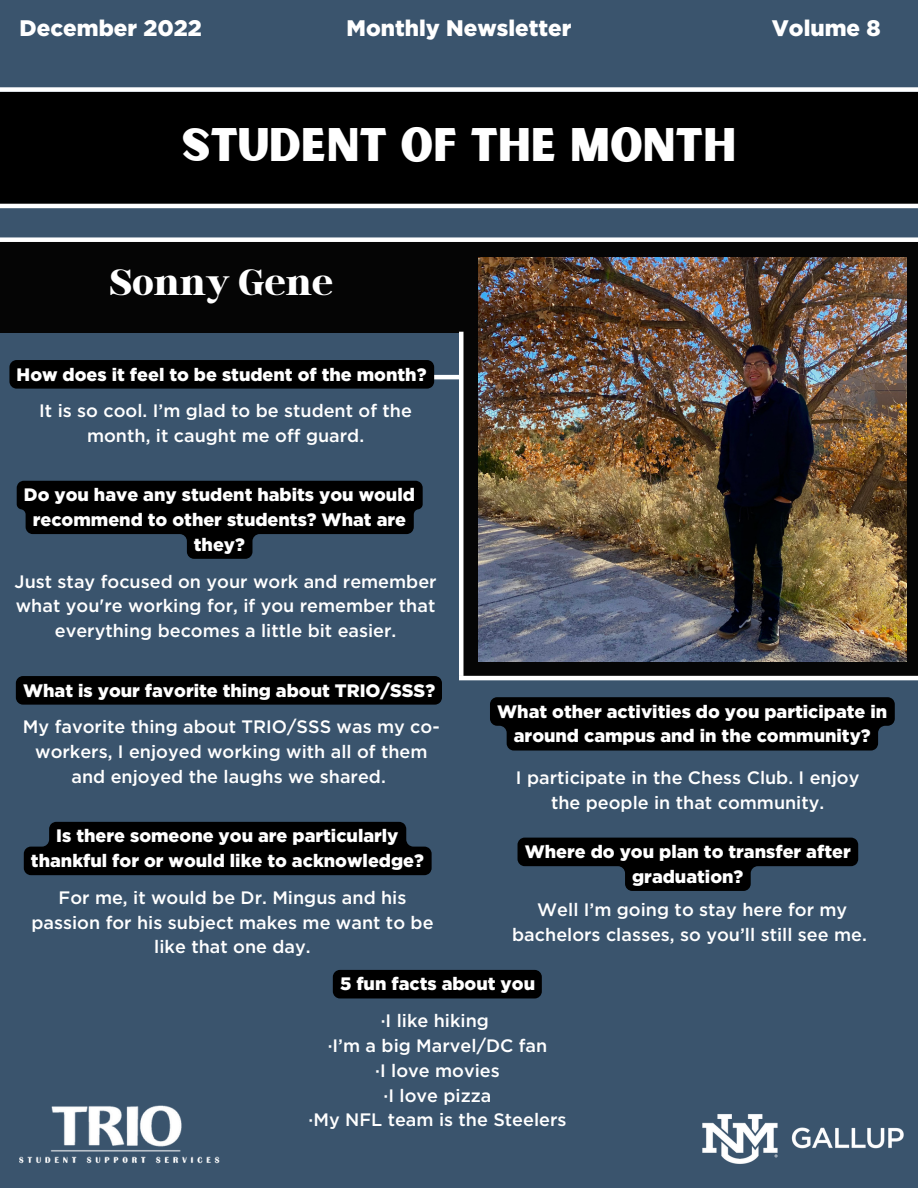
<style>
.page{position:relative;width:918px;height:1188px;background:#3a546d}
.page>*{position:absolute;margin:0;border:0;box-sizing:border-box;transform-origin:0 0}
.t1{font:45px "Sunborn Sans One";color:#fff}
.t2{font:700 45px "Binggo Wood Display";color:#fff}
.t3{font:900 22.5px "Gotham";color:#fff}
.t4{font:500 18px/24.8px "Gotham";color:#fff;text-align:center}
.t5{font:900 18px/24.8px "Gotham";color:#fff;text-align:center}
</style>
<div class="page">
<img style="left:20px;top:1105px;width:200px;height:59px">
<img style="left:702px;top:1114px;width:202px;height:50px">
<div style="left:0;top:92px;width:918px;height:112px;background:#000"></div>
<div style="left:0;top:87px;width:918px;height:5px;background:#fff"></div>
<hr style="left:0;top:204px;width:918px;height:4px;background:#fff">
<div style="left:0;top:242px;width:489px;height:90px;background:#050505"></div>
<div style="left:0;top:237px;width:918px;height:5px;background:#fff"></div>
<hr style="left:11px;top:375px;width:531px;height:4px;background:#fff">
<div style="left:459px;top:242px;width:459px;height:434px;background:#050505"></div>
<hr style="left:459px;top:332px;width:4px;height:344px;background:#fff">
<hr style="left:459px;top:676px;width:459px;height:4px;background:#fff">
<img style="left:478px;top:257px;width:429px;height:404px">
<div style="left:9px;top:360px;width:425px;height:29px;background:#000"></div>
<svg style="left:17px;top:481px;width:406px;height:78px"></svg>
<div style="left:16px;top:676px;width:426px;height:29px;background:#000"></div>
<div style="left:24px;top:822px;width:408px;height:53px;background:#000"></div>
<svg style="left:490px;top:697px;width:405px;height:54px;background:#030405"></svg>
<svg style="left:518px;top:838px;width:340px;height:53px"></svg>
<div style="left:333px;top:970px;width:209px;height:28px;background:#000;border-radius:7px"></div>
<p class="t3" style="left:20px;top:15px;width:184px">December 2022</p>
<p class="t3" style="left:347px;top:15px;width:226px">Monthly Newsletter</p>
<p class="t3" style="left:772px;top:15px;width:110px">Volume 8</p>
<h1 class="t1" style="left:182px;top:116px;width:556px">STUDENT OF THE MONTH</h1>
<h1 class="t2" style="left:110px;top:260px;width:225px">Sonny Gene</h1>
<p class="t5" style="left:17px;top:362px;width:411px">How does it feel to be student of the month?</p>
<p class="t4" style="left:39px;top:399px;width:374px">It is so cool. I’m glad to be student of the month, it caught me off guard.</p>
<p class="t5" style="left:24px;top:482px;width:393px">Do you have any student habits you would recommend to other students? What are they?</p>
<p class="t4" style="left:15px;top:569px;width:424px">Just stay focused on your work and remember what you're working for, if you remember that everything becomes a little bit easier.</p>
<p class="t5" style="left:23px;top:678px;width:414px">What is your favorite thing about TRIO/SSS?</p>
<p class="t4" style="left:23px;top:715px;width:418px">My favorite thing about TRIO/SSS was my co&shy;workers, I enjoyed working with all of them and enjoyed the laughs we shared.</p>
<p class="t5" style="left:497px;top:699px;width:392px">What other activities do you participate in around campus and in the community?</p>
<p class="t4" style="left:516px;top:765px;width:345px">I participate in the Chess Club. I enjoy the people in that community.</p>
<p class="t5" style="left:525px;top:839px;width:327px">Where do you plan to transfer after graduation?</p>
<p class="t4" style="left:512px;top:898px;width:356px">Well I’m going to stay here for my bachelors classes, so you’ll still see me.</p>
<p class="t5" style="left:340px;top:972px;width:197px">5 fun facts about you</p>
<p class="t4" style="left:309px;top:1008px;width:259px">·I like hiking<br>·I’m a big Marvel/DC fan<br>·I love movies<br>·I love pizza<br>·My NFL team is the Steelers</p>
<p class="t5" style="left:31px;top:823px;width:394px">Is there someone you are particularly thankful for or would like to acknowledge?</p>
<p class="t4" style="left:31px;top:885px;width:404px">For me, it would be Dr. Mingus and his passion for his subject makes me want to be like that one day.</p>
</div>
